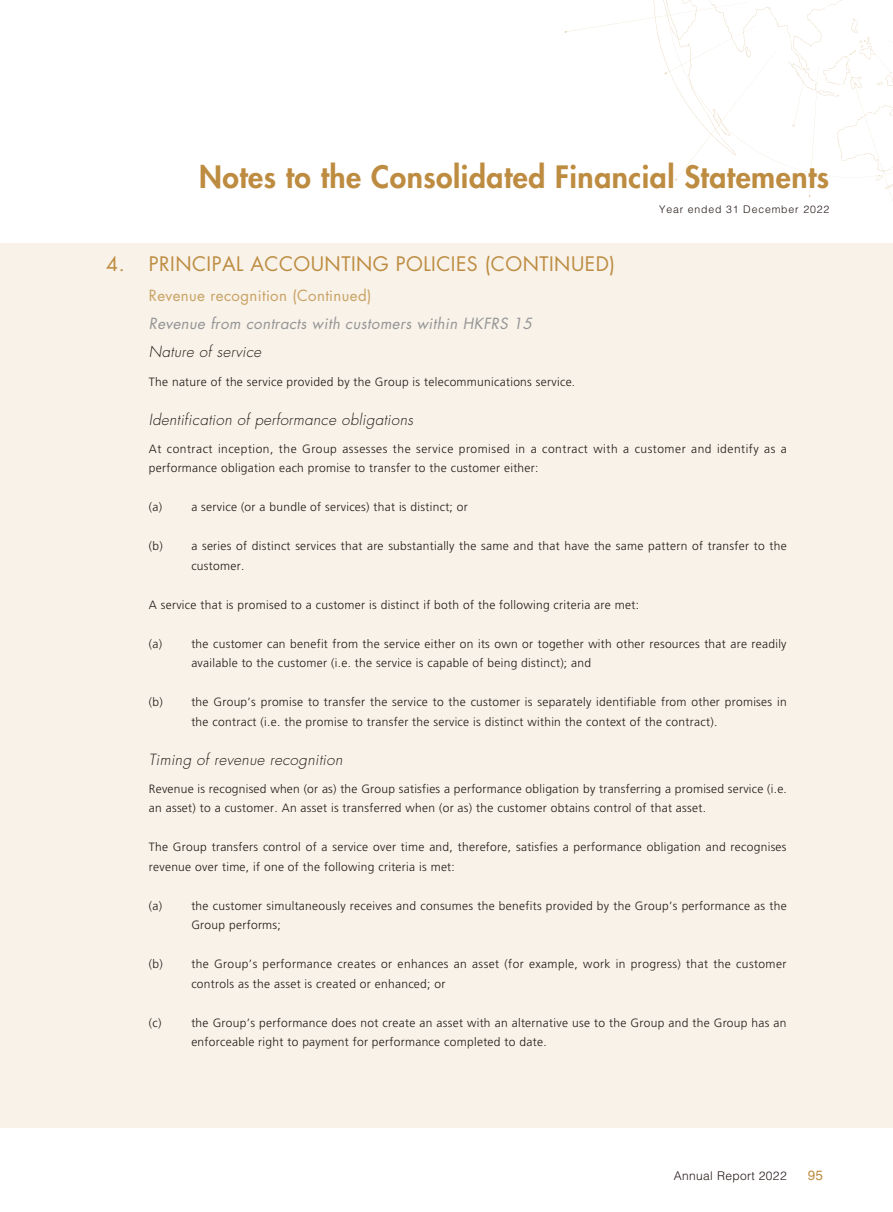
<style>
.page{position:relative;width:893px;height:1212px;background:#fff}
.page>*{position:absolute;margin:0;border:0;box-sizing:border-box;transform-origin:0 0}
.t1{font:800 30px "Futura Std";letter-spacing:.02em;color:#bd8c41}
.t2{font:19.5px "Futura Std";letter-spacing:.025em;color:#bd8c41}
.t3{font:italic 300 15px "Futura Std";letter-spacing:.025em;color:#231916}
.t4{font:italic 15px "Futura Std";letter-spacing:.025em;color:#949595}
.t5{font:15px "Futura Std";letter-spacing:.025em;color:#c9a263}
.t6{font:13.5px "Helvetica LT Std";color:#bd8c41}
.t7{font:300 12px/19.5px "Frutiger LT Std";letter-spacing:.025em;color:#231916}
.t8{font:300 12px/19.5px "Frutiger LT Std";letter-spacing:.045em;color:#231916}
.t9{font:300 12px "Helvetica LT Std";letter-spacing:.03em;color:#231916}
.t10{font:300 10.5px "Helvetica LT Std";letter-spacing:.08em;color:#231916}
</style>
<div class="page">
<div style="left:0;top:243px;width:893px;height:884px;background:#f8f2e9"></div>
<svg style="left:565px;top:0;width:328px;height:201px"></svg>
<h1 class="t1" style="left:199px;top:157px;width:631px">Notes to the Consolidated Financial Statements</h1>
<p class="t10" style="left:659px;top:203px;width:172px">Year ended 31 December 2022</p>
<h2 class="t2" style="left:106px;top:252px;width:510px">4. PRINCIPAL ACCOUNTING POLICIES (CONTINUED)</h2>
<p class="t5" style="left:149px;top:286px;width:224px">Revenue recognition (Continued)</p>
<p class="t4" style="left:149px;top:314px;width:385px">Revenue from contracts with customers within HKFRS 15</p>
<p class="t3" style="left:149px;top:343px;width:114px">Nature of service</p>
<p class="t7" style="left:149px;top:372px;width:428px">The nature of the service provided by the Group is telecommunications service.</p>
<p class="t3" style="left:149px;top:410px;width:266px">Identification of performance obligations</p>
<p class="t8" style="left:149px;top:439px;width:640px">At contract inception, the Group assesses the service promised in a contract with a customer and identify as a performance obligation each promise to transfer to the customer either:</p>
<p class="t7" style="left:149px;top:497px;width:15px">(a)</p>
<p class="t7" style="left:191px;top:497px;width:278px">a service (or a bundle of services) that is distinct; or</p>
<p class="t7" style="left:191px;top:536px;width:597px;text-indent:-43px">(b) a series of distinct services that are substantially the same and that have the same pattern of transfer to the customer.</p>
<p class="t7" style="left:149px;top:595px;width:492px">A service that is promised to a customer is distinct if both of the following criteria are met:</p>
<p class="t7" style="left:149px;top:634px;width:15px">(a)</p>
<p class="t7" style="left:191px;top:634px;width:597px">the customer can benefit from the service either on its own or together with other resources that are readily available to the customer (i.e. the service is capable of being distinct); and</p>
<p class="t7" style="left:191px;top:692px;width:597px;text-indent:-43px">(b) the Group’s promise to transfer the service to the customer is separately identifiable from other promises in the contract (i.e. the promise to transfer the service is distinct within the context of the contract).</p>
<p class="t3" style="left:149px;top:750px;width:195px">Timing of revenue recognition</p>
<p class="t7" style="left:149px;top:779px;width:640px">Revenue is recognised when (or as) the Group satisfies a performance obligation by transferring a promised service (i.e. an asset) to a customer. An asset is transferred when (or as) the customer obtains control of that asset.</p>
<p class="t7" style="left:149px;top:837px;width:639px">The Group transfers control of a service over time and, therefore, satisfies a performance obligation and recognises revenue over time, if one of the following criteria is met:</p>
<p class="t7" style="left:149px;top:896px;width:15px">(a)</p>
<p class="t7" style="left:191px;top:896px;width:597px">the customer simultaneously receives and consumes the benefits provided by the Group’s performance as the<br>Group performs;</p>
<p class="t7" style="left:191px;top:954px;width:597px;text-indent:-43px">(b) the Group’s performance creates or enhances an asset (for example, work in progress) that the customer controls as the asset is created or enhanced; or</p>
<p class="t7" style="left:149px;top:1013px;width:14px">(c)</p>
<p class="t7" style="left:191px;top:1013px;width:597px">the Group’s performance does not create an asset with an alternative use to the Group and the Group has an enforceable right to payment for performance completed to date.</p>
<p class="t9" style="left:674px;top:1168px;width:114px">Annual Report 2022</p>
<p class="t6" style="left:808px;top:1167px;width:17px">95</p>
</div>
